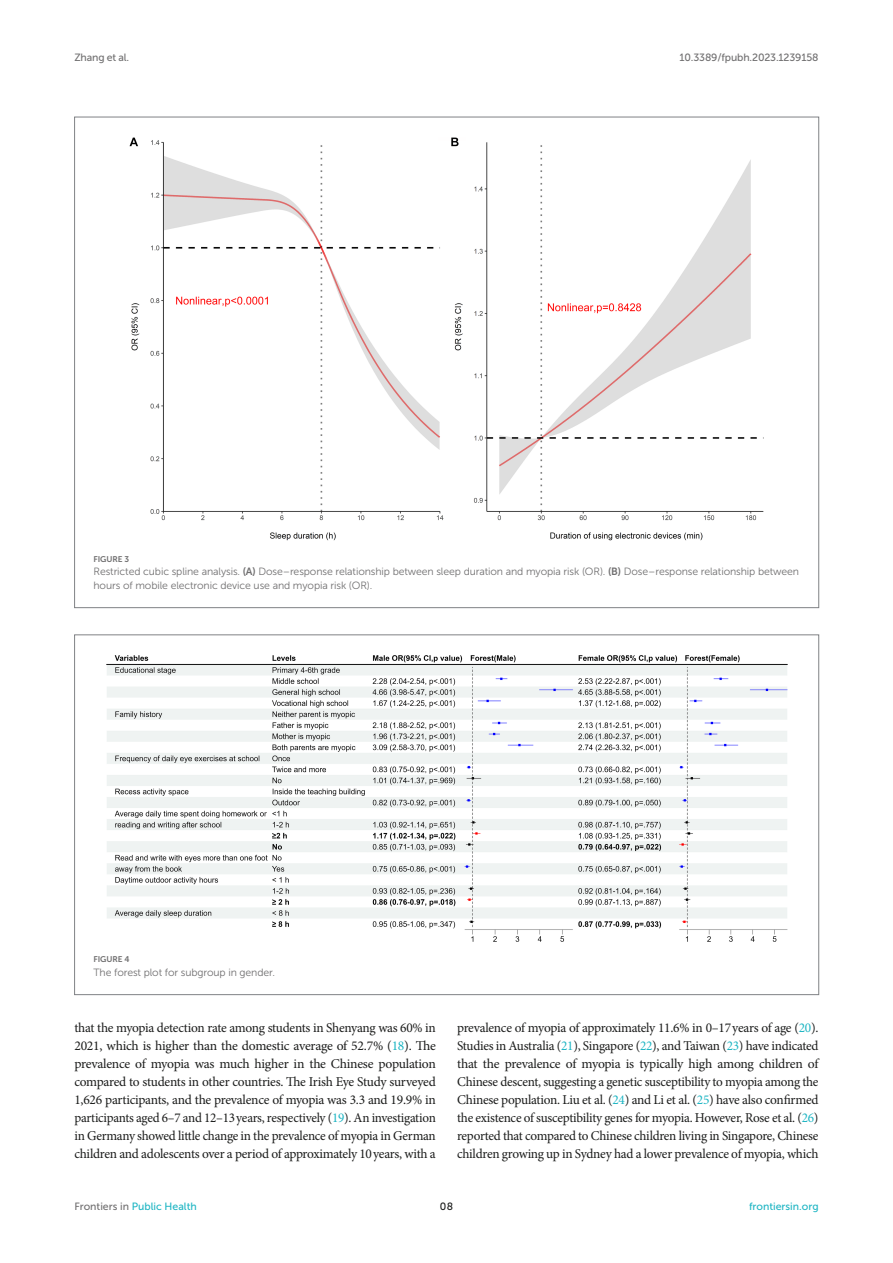
<style>
.page{position:relative;width:893px;height:1263px;background:#fff}
.page>*{position:absolute;margin:0;border:0;box-sizing:border-box;transform-origin:0 0}
.TEXT_FLUSH{font:13.5px/18px "Minion Pro";letter-spacing:-.02em;color:#1b1c1b;text-align:justify}
.FIG_LEG{font:10.5px/13.5px "Museo Sans 300";letter-spacing:-.01em;color:#706f70}
.t1{font:10.5px "Museo Sans 500";color:#1db5c3}
.t2{font:10.5px "Museo Sans 500";letter-spacing:-.015em;color:#706f70}
.t3{font:10.5px "Museo Sans 500";color:#1b1c1b}
.FIG_HD{font:8.25px "Museo Sans 700";letter-spacing:-.01em;color:#706f70}
.s1{font-family:"Museo Sans 700"}
.s2{color:#1db5c3}
.s3{color:#706f70}
</style>
<div class="page">
<img style="left:129px;top:137px;width:635px;height:404px">
<img style="left:106px;top:655px;width:682px;height:287px">
<p class="t2" style="left:74px;top:51px;width:56px">Zhang et al.</p>
<p class="t2" style="left:680px;top:51px;width:140px">10.3389/fpubh.2023.1239158</p>
<p class="FIG_HD" style="left:94px;top:554px;width:37px">FIGURE 3</p>
<p class="FIG_LEG" style="left:94px;top:565px;width:707px">Restricted cubic spline analysis. <span class="s1">(A)</span> Dose–response relationship between sleep duration and myopia risk (OR). <span class="s1">(B)</span> Dose–response relationship between hours of mobile electronic device use and myopia risk (OR).</p>
<p class="FIG_HD" style="left:94px;top:955px;width:37px">FIGURE 4</p>
<p class="FIG_LEG" style="left:94px;top:965px;width:183px">The forest plot for subgroup in gender.</p>
<p class="TEXT_FLUSH" style="left:74px;top:1019px;width:363px">that the myopia detection rate among students in Shenyang was 60% in 2021, which is higher than the domestic average of 52.7% (<span class="s2">18</span>). The prevalence of myopia was much higher in the Chinese population compared to students in other countries. The Irish Eye Study surveyed 1,626 participants, and the prevalence of myopia was 3.3 and 19.9% in participants aged 6–7 and 12–13years, respectively (<span class="s2">19</span>). An investigation in Germany showed little change in the prevalence of myopia in German children and adolescents over a period of approximately 10years, with a</p>
<p class="TEXT_FLUSH" style="left:457px;top:1019px;width:363px">prevalence of myopia of approximately 11.6% in 0–17years of age (<span class="s2">20</span>).<br>Studies in Australia (<span class="s2">21</span>), Singapore (<span class="s2">22</span>), and Taiwan (<span class="s2">23</span>) have indicated that the prevalence of myopia is typically high among children of Chinese descent, suggesting a genetic susceptibility to myopia among the Chinese population. Liu et al. (<span class="s2">24</span>) and Li et al. (<span class="s2">25</span>) have also confirmed the existence of susceptibility genes for myopia. However, Rose et al. (<span class="s2">26</span>) reported that compared to Chinese children living in Singapore, Chinese children growing up in Sydney had a lower prevalence of myopia, which</p>
<p class="t1" style="left:74px;top:1200px;width:124px"><span class="s3">Frontiers in</span> Public Health</p>
<p class="t3" style="left:440px;top:1200px;width:15px">08</p>
<p class="t1" style="left:749px;top:1200px;width:71px">frontiersin.org</p>
</div>
